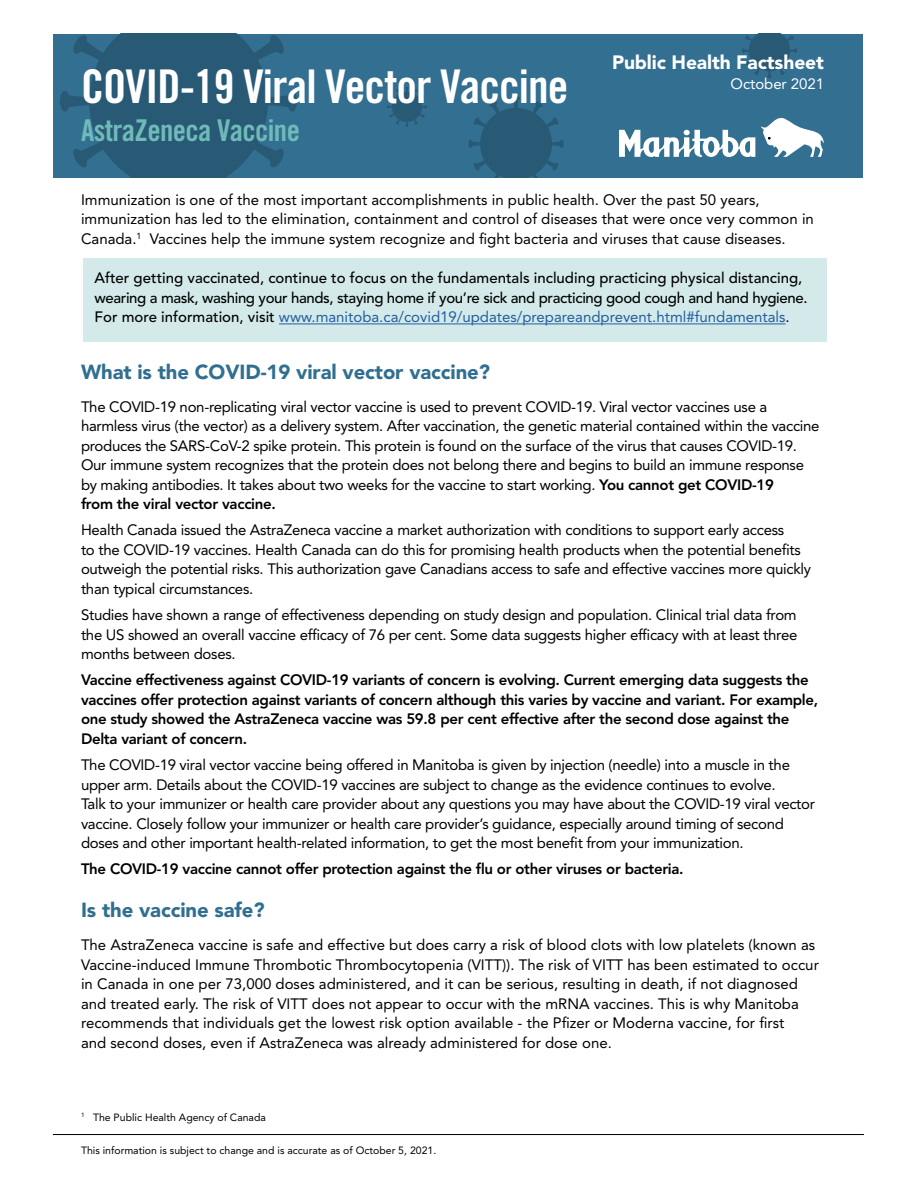
<style>
.page{position:relative;width:918px;height:1188px;background:#fff}
.page>*{position:absolute;margin:0;border:0;box-sizing:border-box;transform-origin:0 0}
.t1{font:46.5px "Trade Gothic LT Std Bd Cn 20";letter-spacing:-.02em;color:#fff}
.t2{font:30px "Trade Gothic LT Std Bd Cn 20";letter-spacing:-.02em;color:#70bbba}
.subhead{font:900 20.25px "Avenir LT Std";letter-spacing:-.005em;color:#316f91}
.body{font:900 19.2px "Avenir LT Std";letter-spacing:-.005em;color:#fff}
.body-2{font:15px/19.5px "Avenir LT Std";letter-spacing:-.02em;color:#000}
.body-3{font:15px/19.5px "Avenir LT Std";color:#000}
.body-4{font:800 15px/19.5px "Avenir LT Std";letter-spacing:-.02em;color:#000}
.body-5{font:500 15px/19.5px "Avenir LT Std";color:#000}
.body-6{font:15px "Avenir LT Std";letter-spacing:-.005em;color:#fff}
.footnote{font:10.5px "Avenir LT Std";color:#000}
.s1{font-weight:400;color:#215e9e}
.s2{font-weight:400}
.s3{font-weight:800}
</style>
<div class="page">
<hr style="left:53px;top:1134px;width:811px;height:1px;background:#000">
<div style="left:83px;top:258px;width:743px;height:83px;background:#d4eaea"></div>
<div style="left:53px;top:34px;width:809px;height:143px;background:#326f91"></div>
<svg style="left:60px;top:34px;width:237px;height:143px"></svg>
<svg style="left:468px;top:96px;width:96px;height:81px"></svg>
<svg style="left:387px;top:87px;width:40px;height:40px"></svg>
<svg style="left:742px;top:34px;width:55px;height:44px"></svg>
<svg style="left:619px;top:130px;width:136px;height:27px"></svg>
<svg style="left:761px;top:118px;width:63px;height:39px"></svg>
<hr style="left:279px;top:324px;width:507px;height:1px;background:#215e9e">
<p class="t1" style="left:81px;top:58px;width:489px">COVID-19 Viral Vector Vaccine</p>
<p class="t2" style="left:81px;top:112px;width:221px">AstraZeneca Vaccine</p>
<p class="body" style="left:612px;top:50px;width:213px">Public Health Factsheet</p>
<p class="body-6" style="left:731px;top:75px;width:95px">October 2021</p>
<p class="body-3" style="left:81px;top:190px;width:734px">Immunization is one of the most important accomplishments in public health. Over the past 50 years, immunization has led to the elimination, containment and control of diseases that were once very common in<br>Canada.<sup>1</sup> Vaccines help the immune system recognize and fight bacteria and viruses that cause diseases.</p>
<p class="body-5" style="left:94px;top:269px;width:715px">After getting vaccinated, continue to focus on the fundamentals including practicing physical distancing, wearing a mask, washing your hands, staying home if you’re sick and practicing good cough and hand hygiene.<br>For more information, visit <span class="s1">www.manitoba.ca/covid19/updates/prepareandprevent.html#fundamentals</span><span class="s2">.</span></p>
<p class="subhead" style="left:81px;top:359px;width:411px">What is the COVID-19 viral vector vaccine?</p>
<p class="body-2" style="left:81px;top:397px;width:740px">The COVID-19 non-replicating viral vector vaccine is used to prevent COVID-19. Viral vector vaccines use a harmless virus (the vector) as a delivery system. After vaccination, the genetic material contained within the vaccine produces the SARS-CoV-2 spike protein. This protein is found on the surface of the virus that causes COVID-19.<br>Our immune system recognizes that the protein does not belong there and begins to build an immune response by making antibodies. It takes about two weeks for the vaccine to start working. <span class="s3">You cannot get COVID-19<br>from the viral vector vaccine.</span></p>
<p class="body-2" style="left:81px;top:521px;width:732px">Health Canada issued the AstraZeneca vaccine a market authorization with conditions to support early access<br>to the COVID-19 vaccines. Health Canada can do this for promising health products when the potential benefits outweigh the potential risks. This authorization gave Canadians access to safe and effective vaccines more quickly than typical circumstances.</p>
<p class="body-2" style="left:81px;top:605px;width:718px;text-align:justify">Studies have shown a range of effectiveness depending on study design and population. Clinical trial data from the US showed an overall vaccine efficacy of 76 per cent. Some data suggests higher efficacy with at least three months between doses.</p>
<p class="body-4" style="left:81px;top:670px;width:739px">Vaccine effectiveness against COVID-19 variants of concern is evolving. Current emerging data suggests the vaccines offer protection against variants of concern although this varies by vaccine and variant. For example, one study showed the AstraZeneca vaccine was 59.8 per cent effective after the second dose against the Delta variant of concern.</p>
<p class="body-2" style="left:81px;top:755px;width:736px">The COVID-19 viral vector vaccine being offered in Manitoba is given by injection (needle) into a muscle in the upper arm. Details about the COVID-19 vaccines are subject to change as the evidence continues to evolve.<br>Talk to your immunizer or health care provider about any questions you may have about the COVID-19 viral vector vaccine. Closely follow your immunizer or health care provider’s guidance, especially around timing of second doses and other important health-related information, to get the most benefit from your immunization.</p>
<p class="body-4" style="left:81px;top:859px;width:604px">The COVID-19 vaccine cannot offer protection against the flu or other viruses or bacteria.</p>
<p class="subhead" style="left:81px;top:898px;width:185px">Is the vaccine safe?</p>
<p class="body-3" style="left:81px;top:935px;width:739px">The AstraZeneca vaccine is safe and effective but does carry a risk of blood clots with low platelets (known as Vaccine-induced Immune Thrombotic Thrombocytopenia (VITT)). The risk of VITT has been estimated to occur in Canada in one per 73,000 doses administered, and it can be serious, resulting in death, if not diagnosed and treated early. The risk of VITT does not appear to occur with the mRNA vaccines. This is why Manitoba recommends that individuals get the lowest risk option available - the Pfizer or Moderna vaccine, for first<br>and second doses, even if AstraZeneca was already administered for dose one.</p>
<p class="footnote" style="left:81px;top:1111px;width:186px"><sup>1</sup> The Public Health Agency of Canada</p>
<p class="footnote" style="left:81px;top:1145px;width:357px">This information is subject to change and is accurate as of October 5, 2021.</p>
</div>
